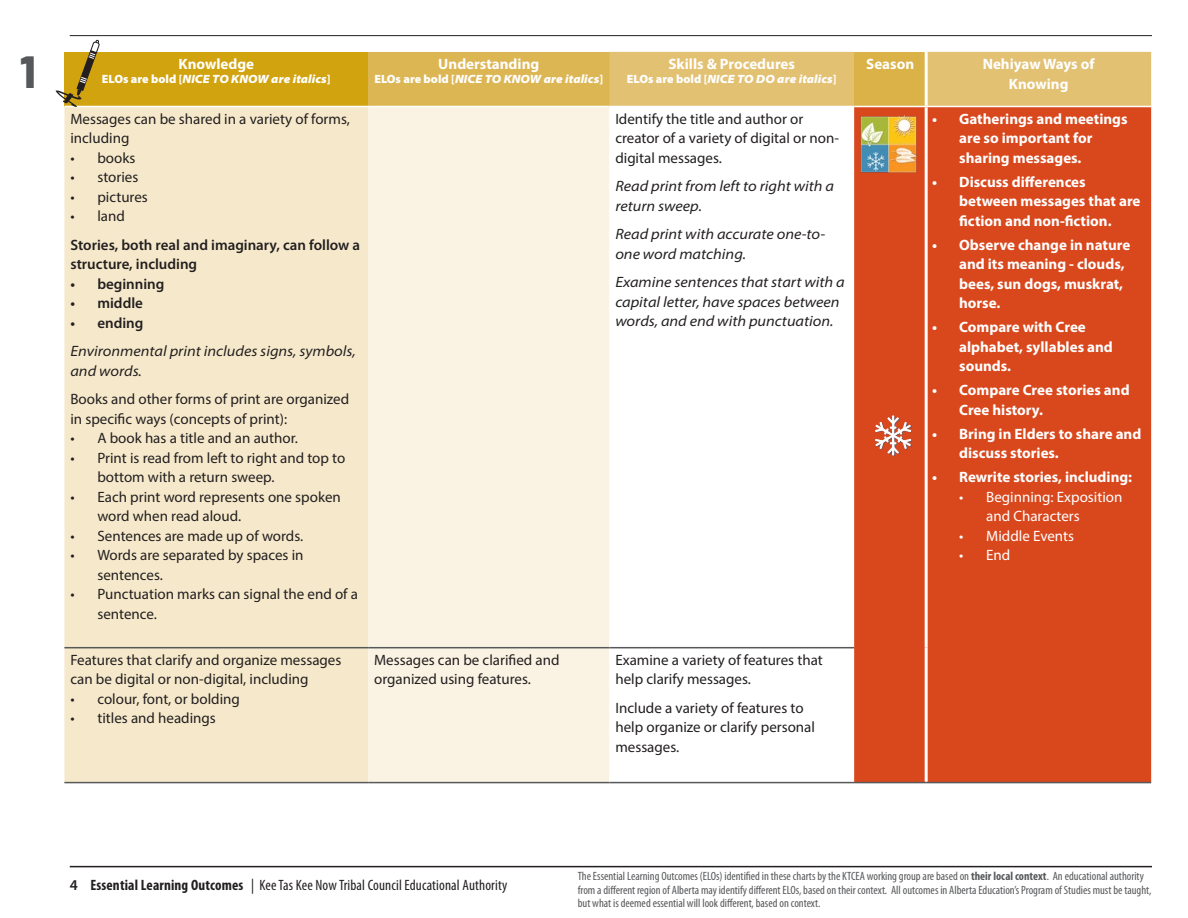
<style>
.page{position:relative;width:1188px;height:918px;background:#fff}
.page>*{position:absolute;margin:0;border:0;box-sizing:border-box;transform-origin:0 0}
.t1{font:800 45px "Barlow";color:#57585a}
.t2{font:15px/19.5px "Myriad Pro";color:#231f20}
.t3{font:700 15px/19.5px "Myriad Pro";color:#fff}
.t4{font:italic semi-expanded 15px/19.5px "Myriad Pro";color:#231f20}
.t5{font:600 15px/19.5px "Myriad Pro";color:#231f20}
.t6{font:condensed 15px "Myriad Pro";letter-spacing:.01em;color:#231f20}
.t7{font:15px/19.5px "Myriad Pro";color:#fff}
.t8{font:condensed 12px/13.5px "Myriad Pro";color:#57585a}
.t9{font:italic 900 semi-expanded 12px "Myriad Pro";color:#fff}
.s1{font-style:normal;font-stretch:normal}
.s2{font-weight:700;font-style:normal;font-stretch:normal}
.s3{font-weight:600;font-stretch:normal}
.s4{font-weight:700}
</style>
<div class="page">
<hr style="left:70px;top:866px;width:1082px;height:1px;background:#231f20">
<hr style="left:70px;top:35px;width:1082px;height:1px;background:#231f20">
<div style="left:64px;top:52px;width:304px;height:54px;background:#d1a30f"></div>
<div style="left:368px;top:52px;width:241px;height:54px;background:#ddb654"></div>
<div style="left:609px;top:52px;width:542px;height:54px;background:#e3c173"></div>
<div style="left:854px;top:52px;width:72px;height:54px;background:#dbb247"></div>
<div style="left:64px;top:107px;width:304px;height:675px;background:#f6e9cb"></div>
<div style="left:368px;top:107px;width:241px;height:675px;background:#faf3e3"></div>
<div style="left:854px;top:107px;width:297px;height:675px;background:#d9481d"></div>
<hr style="left:925px;top:52px;width:3px;height:54px;background:#fff">
<hr style="left:925px;top:107px;width:3px;height:541px;background:#fff">
<hr style="left:925px;top:648px;width:3px;height:134px;background:#fff">
<hr style="left:64px;top:647px;width:304px;height:1px;background:#57585a">
<hr style="left:368px;top:647px;width:241px;height:1px;background:#57585a">
<hr style="left:609px;top:647px;width:245px;height:1px;background:#57585a">
<hr style="left:64px;top:782px;width:304px;height:1px;background:#57585a">
<hr style="left:368px;top:782px;width:241px;height:1px;background:#57585a">
<hr style="left:609px;top:782px;width:245px;height:1px;background:#57585a">
<hr style="left:854px;top:782px;width:72px;height:1px;background:#57585a">
<hr style="left:926px;top:782px;width:225px;height:1px;background:#57585a">
<svg style="left:56px;top:39px;width:45px;height:68px"></svg>
<img style="left:854px;top:116px;width:71px;height:61px">
<img style="left:873px;top:414px;width:43px;height:45px">
<svg style="left:875px;top:416px;width:36px;height:39px"></svg>
<h1 class="t1" style="left:20px;top:39px;width:17px">1</h1>
<p class="t3" style="left:179px;top:54px;width:77px">Knowledge</p>
<p class="t9" style="left:102px;top:70px;width:230px"><span class="s1">ELOs are bold</span> <span class="s2">[</span>NICE TO KNOW are italics<span class="s2">]</span></p>
<p class="t2" style="left:70px;top:109px;width:281px">Messages can be shared in a variety of forms, including</p>
<p class="t2" style="left:70px;top:148px;width:66px">• books</p>
<p class="t2" style="left:70px;top:167px;width:69px">• stories</p>
<p class="t2" style="left:70px;top:187px;width:79px">• pictures</p>
<p class="t2" style="left:70px;top:206px;width:56px">• land</p>
<p class="t5" style="left:70px;top:235px;width:291px">Stories, both real and imaginary, can follow a structure, including</p>
<p class="t5" style="left:70px;top:274px;width:96px">• beginning</p>
<p class="t5" style="left:70px;top:293px;width:74px">• middle</p>
<p class="t5" style="left:70px;top:313px;width:75px">• ending</p>
<p class="t4" style="left:70px;top:341px;width:287px">Environmental print includes signs, symbols, and words.</p>
<p class="t2" style="left:70px;top:389px;width:280px">Books and other forms of print are organized in specific ways (concepts of print):</p>
<p class="t2" style="left:70px;top:428px;width:229px">• A book has a title and an author.</p>
<p class="t2" style="left:97px;top:448px;width:249px;text-indent:-27px">• Print is read from left to right and top to bottom with a return sweep.</p>
<p class="t2" style="left:97px;top:487px;width:245px;text-indent:-27px">• Each print word represents one spoken word when read aloud.</p>
<p class="t2" style="left:70px;top:526px;width:234px">• Sentences are made up of words.</p>
<p class="t2" style="left:97px;top:545px;width:208px;text-indent:-27px">• Words are separated by spaces in sentences.</p>
<p class="t2" style="left:97px;top:584px;width:262px;text-indent:-27px">• Punctuation marks can signal the end of a sentence.</p>
<p class="t2" style="left:70px;top:650px;width:272px">Features that clarify and organize messages can be digital or non-digital, including</p>
<p class="t2" style="left:70px;top:689px;width:171px">• colour, font, or bolding</p>
<p class="t2" style="left:70px;top:708px;width:147px">• titles and headings</p>
<p class="t3" style="left:438px;top:54px;width:102px">Understanding</p>
<p class="t9" style="left:374px;top:70px;width:230px"><span class="s1">ELOs are bold</span> <span class="s2">[</span>NICE TO KNOW are italics<span class="s2">]</span></p>
<p class="t3" style="left:669px;top:54px;width:128px">Skills &amp; Procedures</p>
<p class="t9" style="left:627px;top:70px;width:211px"><span class="s1">ELOs are bold</span> <span class="s2">[</span>NICE TO DO are italics<span class="s2">]</span></p>
<p class="t2" style="left:615px;top:109px;width:225px">Identify the title and author or creator of a variety of digital or non&shy;digital messages.</p>
<p class="t4" style="left:615px;top:176px;width:220px">Read print from left to right with a return sweep.</p>
<p class="t4" style="left:615px;top:224px;width:211px">Read print with accurate one-to&shy;one word matching.</p>
<p class="t4" style="left:615px;top:272px;width:231px">Examine sentences that start with a capital letter, have spaces between words, and end with punctuation.</p>
<p class="t2" style="left:374px;top:650px;width:187px">Messages can be clarified and organized using features.</p>
<p class="t2" style="left:615px;top:650px;width:209px">Examine a variety of features that help clarify messages.</p>
<p class="t2" style="left:615px;top:698px;width:201px">Include a variety of features to help organize or clarify personal messages.</p>
<p class="t3" style="left:866px;top:54px;width:49px">Season</p>
<p class="t3" style="left:983px;top:54px;width:113px;text-align:center">Nehiyaw Ways of<br>Knowing</p>
<p class="t3" style="left:959px;top:108px;width:170px;text-indent:-27px">• Gatherings and meetings are so important for sharing messages.</p>
<p class="t3" style="left:959px;top:171px;width:183px;text-indent:-27px">• Discuss differences between messages that are fiction and non-fiction.</p>
<p class="t3" style="left:959px;top:234px;width:173px;text-indent:-27px">• Observe change in nature and its meaning - clouds, bees, sun dogs, muskrat, horse.</p>
<p class="t3" style="left:959px;top:317px;width:155px;text-indent:-27px">• Compare with Cree alphabet, syllables and sounds.</p>
<p class="t3" style="left:959px;top:380px;width:172px;text-indent:-27px">• Compare Cree stories and<br>Cree history.</p>
<p class="t3" style="left:959px;top:423px;width:184px;text-indent:-27px">• Bring in Elders to share and discuss stories.</p>
<p class="t3" style="left:932px;top:467px;width:201px">• Rewrite stories, including:</p>
<p class="t7" style="left:986px;top:487px;width:138px;text-indent:-27px">• Beginning: Exposition and Characters</p>
<p class="t7" style="left:959px;top:526px;width:116px">• Middle Events</p>
<p class="t7" style="left:959px;top:545px;width:53px">• End</p>
<p class="t6" style="left:70px;top:876px;width:439px"><span class="s3">4</span> <span class="s4">Essential Learning Outcomes</span> | Kee Tas Kee Now Tribal Council Educational Authority</p>
<p class="t8" style="left:578px;top:870px;width:575px">The Essential Learning Outcomes (ELOs) identified in these charts by the KTCEA working group are based on <span class="s4">their local context</span>. An educational authority from a different region of Alberta may identify different ELOs, based on their context. All outcomes in Alberta Education’s Program of Studies must be taught, but what is deemed essential will look different, based on context.</p>
</div>
